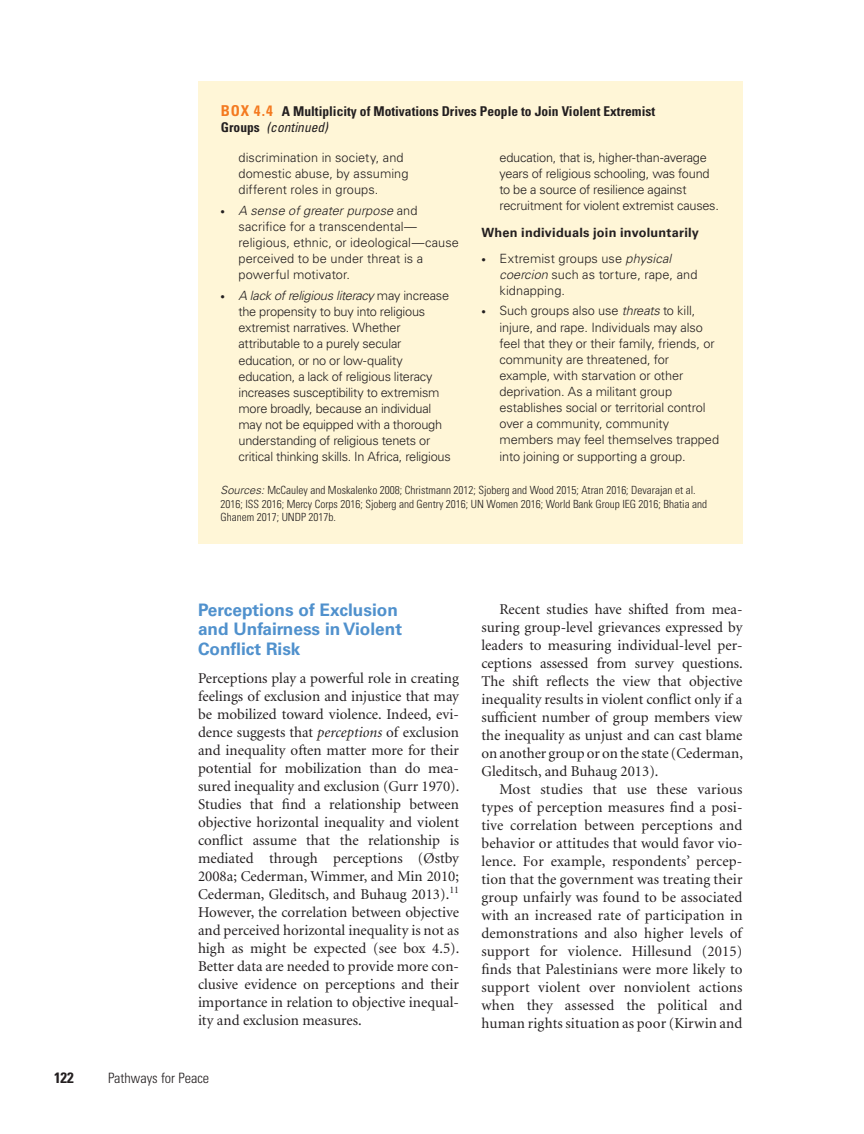
<style>
.page{position:relative;width:864px;height:1134px;background:#fff}
.page>*{position:absolute;margin:0;border:0;box-sizing:border-box;transform-origin:0 0}
.t1{font:700 17.25px/19.5px "Univers";color:#5091cd}
.t2{font:15px/18px "Minion";color:#231f20;text-align:justify}
.t3{font:700 condensed 15px "Univers";color:#231f20}
.t4{font:300 condensed 14.25px "Univers";color:#231f20}
.t5{font:700 condensed 13.5px/16.5px "Univers";color:#231f20}
.t6{font:300 12.75px/16.2px "Univers";letter-spacing:-.01em;color:#231f20}
.t7{font:700 12.75px "Univers";letter-spacing:.02em;color:#231f20}
.t8{font:300 condensed 11.25px/13.5px "Univers";color:#231f20}
.s1{font-size:15px;color:#f47a20}
.s2{font-weight:400;font-style:italic}
.s3{font-size:9px}
.s4{font-style:italic}
.s5{font-style:italic;font-stretch:normal}
</style>
<div class="page">
<div style="left:198px;top:81px;width:544px;height:463px;background:#fff6d7"></div>
<p class="t5" style="left:221px;top:103px;width:436px"><span class="s1">BOX 4.4</span> A Multiplicity of Motivations Drives People to Join Violent Extremist<br>Groups <span class="s2">(continued)</span></p>
<p class="t6" style="left:238px;top:149px;width:172px">discrimination in society, and domestic abuse, by assuming different roles in groups.</p>
<p class="t6" style="left:238px;top:202px;width:222px;text-indent:-18px"><span class="s3">•</span> <span class="s4">A sense of greater purpose</span> and sacrifice for a transcendental— religious, ethnic, or ideological—cause perceived to be under threat is a powerful motivator.</p>
<p class="t6" style="left:238px;top:287px;width:214px;text-indent:-18px"><span class="s3">•</span> <span class="s4">A lack of religious literacy</span> may increase the propensity to buy into religious extremist narratives. Whether attributable to a purely secular education, or no or low-quality education, a lack of religious literacy increases susceptibility to extremism more broadly, because an individual may not be equipped with a thorough understanding of religious tenets or critical thinking skills. In Africa, religious</p>
<p class="t6" style="left:500px;top:149px;width:221px">education, that is, higher-than-average years of religious schooling, was found to be a source of resilience against recruitment for violent extremist causes.</p>
<p class="t7" style="left:482px;top:225px;width:219px">When individuals join involuntarily</p>
<p class="t6" style="left:500px;top:250px;width:199px;text-indent:-18px"><span class="s3">•</span> Extremist groups use <span class="s4">physical coercion</span> such as torture, rape, and kidnapping.</p>
<p class="t6" style="left:500px;top:303px;width:221px;text-indent:-18px"><span class="s3">•</span> Such groups also use <span class="s4">threats</span> to kill, injure, and rape. Individuals may also feel that they or their family, friends, or community are threatened, for example, with starvation or other deprivation. As a militant group establishes social or territorial control over a community, community members may feel themselves trapped into joining or supporting a group.</p>
<p class="t8" style="left:220px;top:484px;width:488px"><span class="s5">Sources:</span> McCauley and Moskalenko 2008; Christmann 2012; Sjoberg and Wood 2015; Atran 2016; Devarajan et al.<br>2016; ISS 2016; Mercy Corps 2016; Sjoberg and Gentry 2016; UN Women 2016; World Bank Group IEG 2016; Bhatia and<br>Ghanem 2017; UNDP 2017b.</p>
<p class="t1" style="left:198px;top:600px;width:206px">Perceptions of Exclusion and Unfairness in Violent<br>Conflict Risk</p>
<p class="t2" style="left:198px;top:670px;width:263px">Perceptions play a powerful role in creating feelings of exclusion and injustice that may be mobilized toward violence. Indeed, evi&shy;dence suggests that <span class="s4">perceptions</span> of exclusion and inequality often matter more for their potential for mobilization than do mea&shy;sured inequality and exclusion (Gurr 1970).<br>Studies that find a relationship between objective horizontal inequality and violent conflict assume that the relationship is mediated through perceptions (Østby 2008a; Cederman, Wimmer, and Min 2010; Cederman, Gleditsch, and Buhaug 2013).<sup>11<br></sup>However, the correlation between objective and perceived horizontal inequality is not as high as might be expected (see box 4.5).<br>Better data are needed to provide more con&shy;clusive evidence on perceptions and their importance in relation to objective inequal&shy;ity and exclusion measures.</p>
<p class="t3" style="left:54px;top:1068px;width:21px">122</p>
<p class="t4" style="left:108px;top:1069px;width:103px">Pathways for Peace</p>
<p class="t2" style="left:482px;top:601px;width:263px;text-indent:18px">Recent studies have shifted from mea&shy;suring group-level grievances expressed by leaders to measuring individual-level per&shy;ceptions assessed from survey questions.<br>The shift reflects the view that objective inequality results in violent conflict only if a sufficient number of group members view the inequality as unjust and can cast blame on another group or on the state (Cederman, Gleditsch, and Buhaug 2013).</p>
<p class="t2" style="left:482px;top:781px;width:263px;text-indent:18px">Most studies that use these various types of perception measures find a posi&shy;tive correlation between perceptions and behavior or attitudes that would favor vio&shy;lence. For example, respondents’ percep&shy;tion that the government was treating their group unfairly was found to be associated with an increased rate of participation in demonstrations and also higher levels of support for violence. Hillesund (2015) finds that Palestinians were more likely to support violent over nonviolent actions when they assessed the political and human rights situation as poor (Kirwin and</p>
</div>
